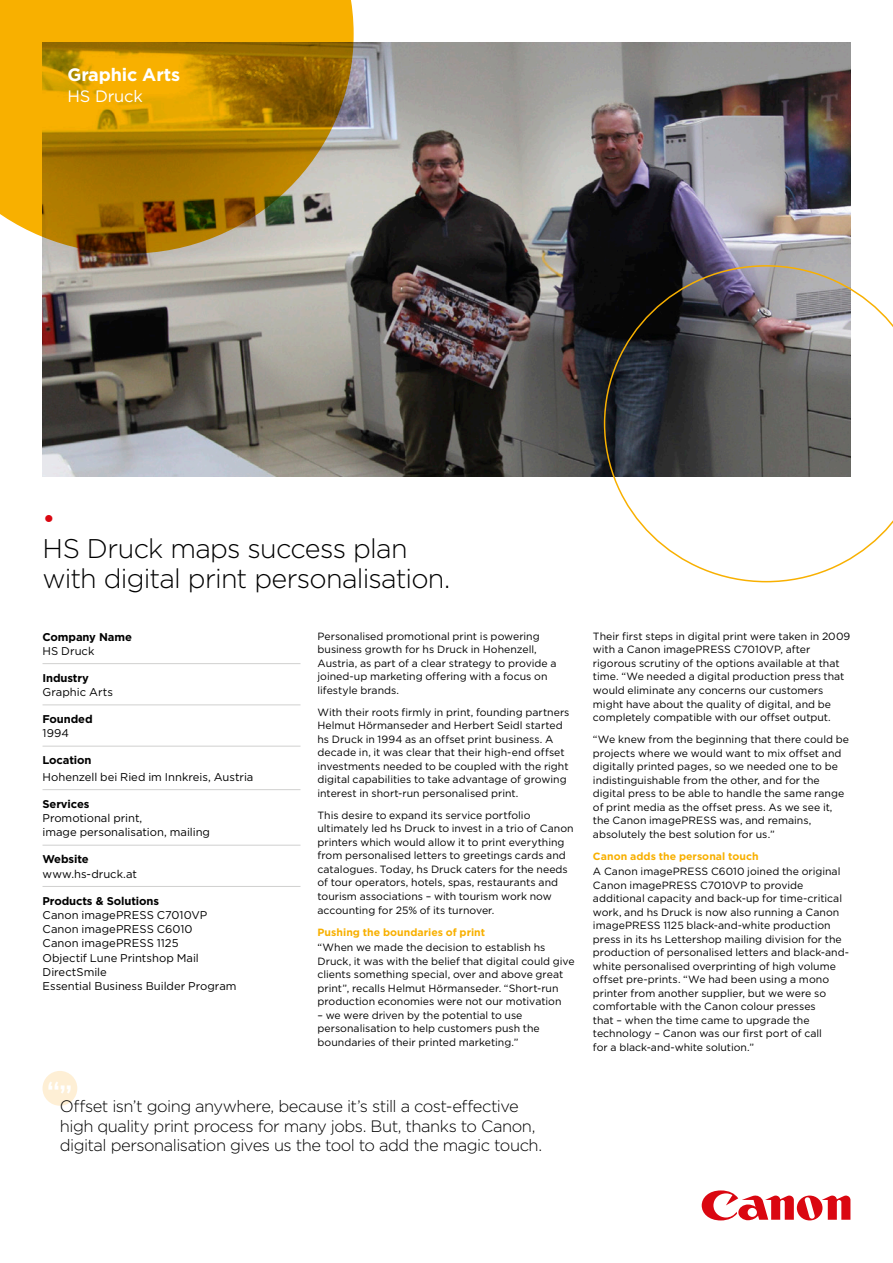
<style>
.page{position:relative;width:893px;height:1263px;background:#fff}
.page>*{position:absolute;margin:0;border:0;box-sizing:border-box;transform-origin:0 0}
.t1{font:700 30.75px "Century Gothic";color:#fff}
.t2{font:300 27px/30px "Gotham";letter-spacing:-.03em;color:#000}
.t3{font:27px "Gotham";color:#da0711}
.t4{font:700 18px "Gotham";letter-spacing:-.01em;color:#fff}
.t5{font:300 16.5px/19.5px "Gotham";letter-spacing:-.03em;color:#000}
.t6{font:16.5px "Gotham";letter-spacing:-.01em;color:#fff}
.t7{font:11.25px/14.2px "Gotham";color:#000}
.t8{font:700 11.25px "Gotham";letter-spacing:-.01em;color:#000}
.t9{font:10.5px/13.5px "Gotham";color:#000}
.t10{font:700 10.5px "Gotham";letter-spacing:.005em;color:#f8b000}
</style>
<div class="page">
<img style="left:43px;top:43px;width:807px;height:433px">
<svg style="left:702px;top:1190px;width:148px;height:30px"></svg>
<svg style="left:0;top:0;width:354px;height:254px;background:#c08f18"></svg>
<hr style="left:43px;top:663px;width:257px;height:1px;background:#d0d0cf">
<hr style="left:43px;top:704px;width:257px;height:1px;background:#d0d0cf">
<hr style="left:43px;top:746px;width:257px;height:1px;background:#d0d0cf">
<hr style="left:43px;top:789px;width:257px;height:1px;background:#d0d0cf">
<hr style="left:43px;top:845px;width:257px;height:1px;background:#d0d0cf">
<hr style="left:43px;top:886px;width:257px;height:1px;background:#d0d0cf">
<div style="left:43px;top:1071px;width:34px;height:35px;background:#feefd5;border-radius:50%"></div>
<svg style="left:604px;top:265px;width:289px;height:317px"></svg>
<h3 class="t4" style="left:67px;top:63px;width:114px">Graphic Arts</h3>
<h3 class="t6" style="left:67px;top:86px;width:77px">HS Druck</h3>
<h2 class="t3" style="left:43px;top:502px;width:14px">•</h2>
<h2 class="t2" style="left:43px;top:534px;width:409px">HS Druck maps success plan with digital print personalisation.</h2>
<p class="t9" style="left:317px;top:629px;width:241px">Personalised promotional print is powering business growth for hs Druck in Hohenzell, Austria, as part of a clear strategy to provide a joined-up marketing offering with a focus on lifestyle brands.</p>
<p class="t9" style="left:317px;top:705px;width:253px">With their roots firmly in print, founding partners Helmut Hörmanseder and Herbert Seidl started hs Druck in 1994 as an offset print business. A decade in, it was clear that their high-end offset investments needed to be coupled with the right digital capabilities to take advantage of growing interest in short-run personalised print.</p>
<p class="t9" style="left:317px;top:808px;width:258px">This desire to expand its service portfolio ultimately led hs Druck to invest in a trio of Canon printers which would allow it to print everything from personalised letters to greetings cards and catalogues. Today, hs Druck caters for the needs of tour operators, hotels, spas, restaurants and tourism associations – with tourism work now accounting for 25% of its turnover.</p>
<p class="t10" style="left:317px;top:925px;width:169px">Pushing the boundaries of print</p>
<p class="t9" style="left:317px;top:940px;width:259px">“When we made the decision to establish hs Druck, it was with the belief that digital could give clients something special, over and above great print”, recalls Helmut Hörmanseder. “Short-run production economies were not our motivation</p>
<p class="t9" style="left:317px;top:1008px;width:224px">– we were driven by the potential to use personalisation to help customers push the boundaries of their printed marketing.”</p>
<p class="t8" style="left:43px;top:629px;width:91px">Company Name</p>
<p class="t7" style="left:43px;top:643px;width:53px">HS Druck</p>
<p class="t8" style="left:43px;top:670px;width:48px">Industry</p>
<p class="t7" style="left:43px;top:685px;width:72px">Graphic Arts</p>
<p class="t8" style="left:43px;top:712px;width:52px">Founded</p>
<p class="t7" style="left:43px;top:726px;width:28px">1994</p>
<p class="t8" style="left:43px;top:753px;width:51px">Location</p>
<p class="t7" style="left:43px;top:769px;width:212px">Hohenzell bei Ried im Innkreis, Austria</p>
<p class="t8" style="left:43px;top:796px;width:48px">Services</p>
<p class="t7" style="left:43px;top:811px;width:169px">Promotional print,<br>image personalisation, mailing</p>
<p class="t8" style="left:43px;top:852px;width:48px">Website</p>
<p class="t7" style="left:43px;top:866px;width:96px">www.hs-druck.at</p>
<p class="t8" style="left:43px;top:893px;width:118px">Products &amp; Solutions</p>
<p class="t7" style="left:43px;top:907px;width:196px">Canon imagePRESS C7010VP<br>Canon imagePRESS C6010<br>Canon imagePRESS 1125<br>Objectif Lune Printshop Mail<br>DirectSmile<br>Essential Business Builder Program</p>
<h1 class="t1" style="left:46px;top:1075px;width:29px">“”</h1>
<h3 class="t5" style="left:60px;top:1096px;width:484px">Offset isn’t going anywhere, because it’s still a cost-effective high quality print process for many jobs. But, thanks to Canon, digital personalisation gives us the tool to add the magic touch.</h3>
<p class="t9" style="left:593px;top:629px;width:259px">Their first steps in digital print were taken in 2009 with a Canon imagePRESS C7010VP, after rigorous scrutiny of the options available at that time. “We needed a digital production press that would eliminate any concerns our customers might have about the quality of digital, and be completely compatible with our offset output.</p>
<p class="t9" style="left:593px;top:732px;width:258px">“We knew from the beginning that there could be projects where we would want to mix offset and digitally printed pages, so we needed one to be indistinguishable from the other, and for the digital press to be able to handle the same range of print media as the offset press. As we see it, the Canon imagePRESS was, and remains, absolutely the best solution for us.”</p>
<p class="t10" style="left:593px;top:849px;width:167px">Canon adds the personal touch</p>
<p class="t9" style="left:593px;top:864px;width:258px">A Canon imagePRESS C6010 joined the original Canon imagePRESS C7010VP to provide additional capacity and back-up for time-critical work, and hs Druck is now also running a Canon imagePRESS 1125 black-and-white production press in its hs Lettershop mailing division for the production of personalised letters and black-and&shy;white personalised overprinting of high volume offset pre-prints. “We had been using a mono printer from another supplier, but we were so comfortable with the Canon colour presses<br>that – when the time came to upgrade the technology – Canon was our first port of call<br>for a black-and-white solution.”</p>
</div>
